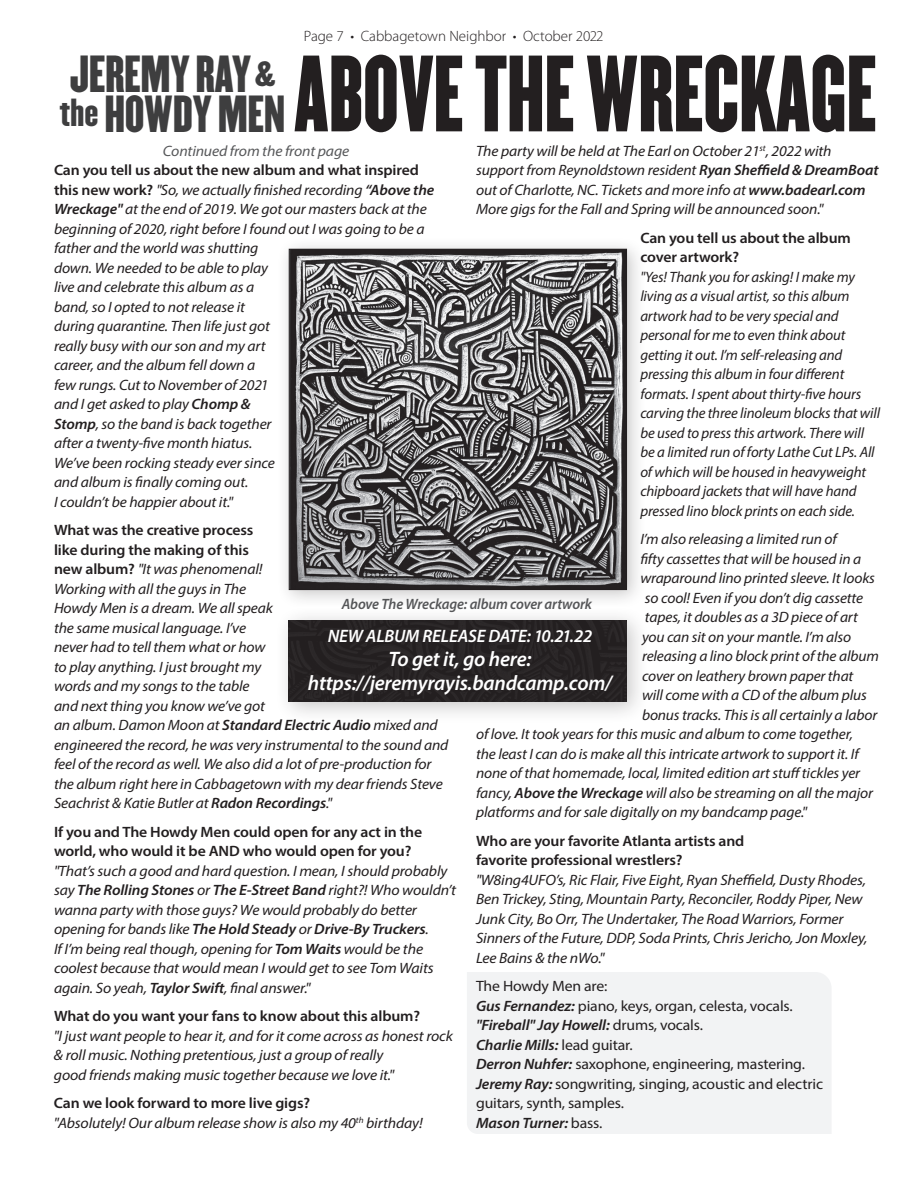
<style>
.page{position:relative;width:918px;height:1188px;background:#fff}
.page>*{position:absolute;margin:0;border:0;box-sizing:border-box;transform-origin:0 0}
.t1{font:94.65px "Champion HTF Lightweight";letter-spacing:-.01em;color:#231f20;scale:.87 1}
.t2{font:45.6px "Champion HTF Lightweight";letter-spacing:-.01em;color:#3e3e3f}
.t3{font:italic 600 21px "Myriad Pro";letter-spacing:-.01em;color:#fff}
.t4{font:italic 600 18px "Myriad Pro";letter-spacing:-.01em;color:#fff}
.t5{font:italic 15px/19.5px "Myriad Pro";letter-spacing:-.01em;color:#231f20;scale:1.04 1}
.t6{font:italic 15px/19.5px "Myriad Pro";letter-spacing:-.01em;color:#231f20}
.t7{font:italic 15px/19.5px "Myriad Pro";letter-spacing:-.01em;color:#231f20;scale:1.05 1}
.t8{font:600 15px/19.5px "Myriad Pro";letter-spacing:-.01em;color:#231f20;scale:1.05 1}
.t9{font:15px/19.5px "Myriad Pro";letter-spacing:-.01em;color:#231f20;scale:1.05 1}
.t10{font:italic 600 15px "Myriad Pro";letter-spacing:-.01em;color:#231f20;scale:1.05 1}
.t11{font:300 15px "Myriad Pro";color:#231f20}
.t12{font:italic 600 15px "Myriad Pro";letter-spacing:-.01em;color:#57585a;scale:.96 1}
.t13{font:italic 15px "Myriad Pro";letter-spacing:-.01em;color:#57585a;scale:1.05 1}
.s1{font-size:30.75px}
.s2{font-size:34.2px}
.s3{font-weight:600;font-style:normal}
.s4{font-weight:600}
.s5{font-weight:600;font-style:italic}
.s6{font-weight:400;font-style:normal}
</style>
<div class="page">
<div style="left:467px;top:972px;width:364px;height:162px;background:#f2f3f4"></div>
<div style="left:276px;top:236px;width:371px;height:373px;background:#231f20;opacity:.25"></div>
<img style="left:291px;top:251px;width:334px;height:337px">
<div style="left:289px;top:249px;width:338px;height:341px;border:1px solid #231f20"></div>
<div style="left:274px;top:605px;width:376px;height:119px;background:#231f20;opacity:.25"></div>
<div style="left:289px;top:620px;width:338px;height:81px;background:#231f20"></div>
<p class="t2" style="left:70px;top:44px;width:207px">JEREMY RAY <span class="s1">&amp;</span></p>
<p class="t2" style="left:60px;top:84px;width:228px"><span class="s2">the</span> HOWDY MEN</p>
<p class="t11" style="left:304px;top:28px;width:301px">Page 7 • Cabbagetown Neighbor • October 2022</p>
<p class="t1" style="left:294px;top:32px;width:671px">ABOVE THE WRECKAGE</p>
<p class="t13" style="left:163px;top:142px;width:179px">Continued from the front page</p>
<p class="t5" style="left:54px;top:160px;width:367px"><span class="s3">Can you tell us about the new album and what inspired this new work?</span> "So, we actually finished recording <span class="s4">“Above the Wreckage"</span> at the end of 2019. We got our masters back at the beginning of 2020, right before I found out I was going to be a father and the world was shutting<br>down. We needed to be able to play<br>live and celebrate this album as a<br>band, so I opted to not release it<br>during quarantine. Then life just got<br>really busy with our son and my art<br>career, and the album fell down a<br>few rungs. Cut to November of 2021<br>and I get asked to play <span class="s4">Chomp &amp;<br>Stomp</span>, so the band is back together<br>after a twenty-five month hiatus.<br>We’ve been rocking steady ever since<br>and album is finally coming out.<br>I couldn’t be happier about it."</p>
<p class="t5" style="left:54px;top:520px;width:381px"><span class="s3">What was the creative process<br>like during the making of this<br>new album?</span> "It was phenomenal!<br>Working with all the guys in The<br>Howdy Men is a dream. We all speak<br>the same musical language. I’ve<br>never had to tell them what or how<br>to play anything. I just brought my<br>words and my songs to the table<br>and next thing you know we’ve got<br>an album. Damon Moon at <span class="s4">Standard Electric Audio</span> mixed and engineered the record, he was very instrumental to the sound and feel of the record as well. We also did a lot of pre-production for the album right here in Cabbagetown with my dear friends Steve Seachrist &amp; Katie Butler at <span class="s4">Radon Recordings</span>."</p>
<p class="t8" style="left:54px;top:822px;width:352px">If you and The Howdy Men could open for any act in the world, who would it be AND who would open for you?</p>
<p class="t7" style="left:54px;top:861px;width:385px">"That’s such a good and hard question. I mean, I should probably say <span class="s4">The Rolling Stones</span> or <span class="s4">The E-Street Band</span> right?! Who wouldn’t wanna party with those guys? We would probably do better opening for bands like <span class="s4">The Hold Steady</span> or <span class="s4">Drive-By Truckers</span>.<br>If I’m being real though, opening for <span class="s4">Tom Waits</span> would be the coolest because that would mean I would get to see Tom Waits again. So yeah, <span class="s4">Taylor Swift</span>, final answer."</p>
<p class="t8" style="left:54px;top:1006px;width:350px">What do you want your fans to know about this album?</p>
<p class="t7" style="left:54px;top:1026px;width:381px">"I just want people to hear it, and for it come across as honest rock &amp; roll music. Nothing pretentious, just a group of really<br>good friends making music together because we love it."</p>
<p class="t8" style="left:54px;top:1093px;width:245px">Can we look forward to more live gigs?</p>
<p class="t7" style="left:54px;top:1113px;width:353px">"Absolutely! Our album release show is also my 40<sup>th</sup> birthday!</p>
<p class="t5" style="left:476px;top:141px;width:388px">The party will be held at The Earl on October 21<sup>st</sup>, 2022 with support from Reynoldstown resident <span class="s4">Ryan Sheffield &amp; DreamBoat </span>out of Charlotte, NC. Tickets and more info at <span class="s4">www.badearl.com</span></p>
<p class="t5" style="left:476px;top:199px;width:335px">More gigs for the Fall and Spring will be announced soon."</p>
<p class="t8" style="left:640px;top:228px;width:202px">Can you tell us about the album cover artwork?</p>
<p class="t6" style="left:640px;top:267px;width:241px">"Yes! Thank you for asking! I make my living as a visual artist, so this album artwork had to be very special and personal for me to even think about getting it out. I’m self-releasing and pressing this album in four different formats. I spent about thirty-five hours carving the three linoleum blocks that will be used to press this artwork. There will be a limited run of forty Lathe Cut LPs. All of which will be housed in heavyweight chipboard jackets that will have hand pressed lino block prints on each side.</p>
<p class="t6" style="left:640px;top:529px;width:198px">I’m also releasing a limited run of</p>
<p class="t6" style="left:640px;top:549px;width:222px">fifty cassettes that will be housed in a</p>
<p class="t6" style="left:640px;top:568px;width:236px">wraparound lino printed sleeve. It looks</p>
<p class="t6" style="left:645px;top:588px;width:220px">so cool! Even if you don’t dig cassette</p>
<p class="t6" style="left:645px;top:607px;width:214px">tapes, it doubles as a 3D piece of art</p>
<p class="t6" style="left:642px;top:627px;width:211px">you can sit on your mantle. I’m also</p>
<p class="t6" style="left:642px;top:646px;width:238px">releasing a lino block print of the album</p>
<p class="t6" style="left:642px;top:666px;width:213px">cover on leathery brown paper that</p>
<p class="t6" style="left:642px;top:685px;width:226px">will come with a CD of the album plus</p>
<p class="t6" style="left:642px;top:705px;width:237px">bonus tracks. This is all certainly a labor</p>
<p class="t6" style="left:476px;top:724px;width:379px">of love. It took years for this music and album to come together,</p>
<p class="t6" style="left:476px;top:744px;width:384px">the least I can do is make all this intricate artwork to support it. If</p>
<p class="t6" style="left:476px;top:763px;width:386px">none of that homemade, local, limited edition art stuff tickles yer</p>
<p class="t6" style="left:476px;top:783px;width:398px">fancy, <span class="s4">Above the Wreckage</span> will also be streaming on all the major</p>
<p class="t6" style="left:476px;top:802px;width:332px">platforms and for sale digitally on my bandcamp page."</p>
<p class="t8" style="left:476px;top:831px;width:257px">Who are your favorite Atlanta artists and</p>
<p class="t8" style="left:476px;top:850px;width:198px">favorite professional wrestlers?</p>
<p class="t7" style="left:476px;top:870px;width:374px">"W8ing4UFO’s, Ric Flair, Five Eight, Ryan Sheffield, Dusty Rhodes, Ben Trickey, Sting, Mountain Party, Reconciler, Roddy Piper, New Junk City, Bo Orr, The Undertaker, The Road Warriors, Former Sinners of the Future, DDP, Soda Prints, Chris Jericho, Jon Moxley, Lee Bains &amp; the nWo."</p>
<p class="t9" style="left:476px;top:976px;width:127px">The Howdy Men are:</p>
<p class="t9" style="left:476px;top:996px;width:303px"><span class="s5">Gus Fernandez:</span> piano, keys, organ, celesta, vocals.</p>
<p class="t10" style="left:476px;top:1016px;width:218px">"Fireball" Jay Howell: <span class="s6">drums, vocals.</span></p>
<p class="t10" style="left:476px;top:1035px;width:151px">Charlie Mills: <span class="s6">lead guitar.</span></p>
<p class="t9" style="left:476px;top:1054px;width:315px"><span class="s5">Derron Nuhfer:</span> saxophone, engineering, mastering.</p>
<p class="t9" style="left:476px;top:1074px;width:332px"><span class="s5">Jeremy Ray:</span> songwriting, singing, acoustic and electric guitars, synth, samples.</p>
<p class="t10" style="left:476px;top:1113px;width:122px">Mason Turner: <span class="s6">bass.</span></p>
<p class="t12" style="left:342px;top:595px;width:262px">Above The Wreckage: album cover artwork</p>
<p class="t4" style="left:328px;top:625px;width:266px">NEW ALBUM RELEASE DATE: 10.21.22</p>
<p class="t3" style="left:389px;top:646px;width:144px">To get it, go here:</p>
<p class="t3" style="left:308px;top:670px;width:306px">https://jeremyrayis.bandcamp.com/</p>
</div>
